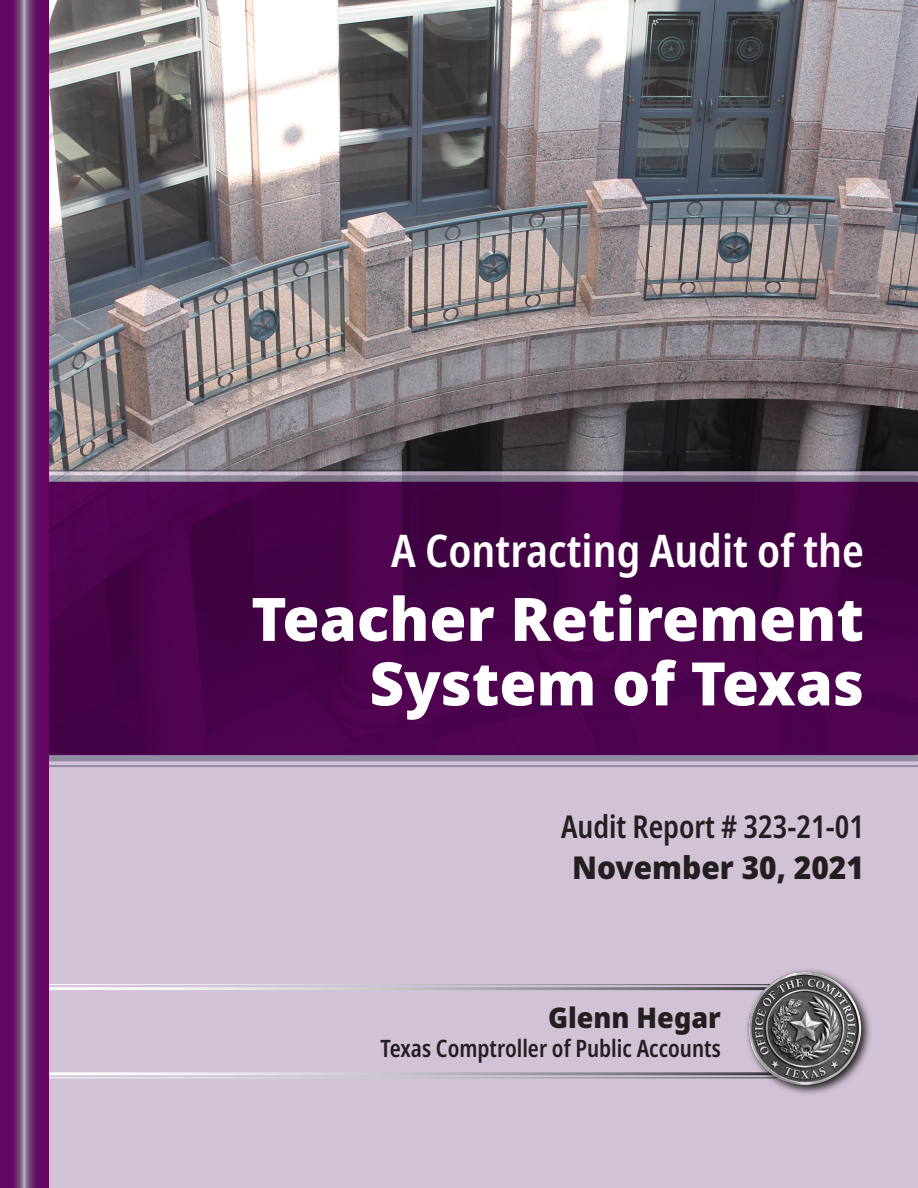
<style>
.page{position:relative;width:918px;height:1188px;background:#fff}
.page>*{position:absolute;margin:0;border:0;box-sizing:border-box;transform-origin:0 0}
.t1{font:900 60px/64.5px "Noto Sans";color:#fff;text-align:right}
.t2{font:600 condensed 45px "Noto Sans";color:#fff}
.t3{font:600 condensed 31.5px "Noto Sans";color:#231f20;scale:.95 1}
.t4{font:900 31.5px "Noto Sans";color:#231f20;scale:.95 1}
.t5{font:900 28.5px "Noto Sans";color:#231f20;scale:.95 1}
.t6{font:600 condensed 24px "Noto Sans";color:#231f20;scale:.95 1}
</style>
<div class="page">
<img style="left:49px;top:0;width:869px;height:470px">
<div style="left:0;top:472px;width:918px;height:716px;background:#d2c2d6"></div>
<div style="left:0;top:984px;width:796px;height:94px;border:1px solid #fff;border-radius:22px"></div>
<div style="left:3px;top:987px;width:790px;height:88px;border:3px solid #fff;border-radius:18px"></div>
<svg style="left:744px;top:969px;width:127px;height:125px"></svg>
<img style="left:745px;top:970px;width:119px;height:121px">
<svg style="left:49px;top:470px;width:869px;height:297px"></svg>
<svg style="left:49px;top:476px;width:869px;height:285px;background:#4b084d"></svg>
<svg style="left:0;top:0;width:49px;height:1188px;background:#6c246e"></svg>
<h2 class="t2" style="left:391px;top:519px;width:474px">A Contracting Audit of the</h2>
<h1 class="t1" style="left:251px;top:587px;width:614px">Teacher Retirement<br>System of Texas</h1>
<h3 class="t3" style="left:561px;top:805px;width:320px">Audit Report # 323-21-01</h3>
<h3 class="t4" style="left:572px;top:843px;width:309px">November 30, 2021</h3>
<p class="t5" style="left:548px;top:996px;width:183px">Glenn Hegar</p>
<p class="t6" style="left:380px;top:1031px;width:360px">Texas Comptroller of Public Accounts</p>
</div>
